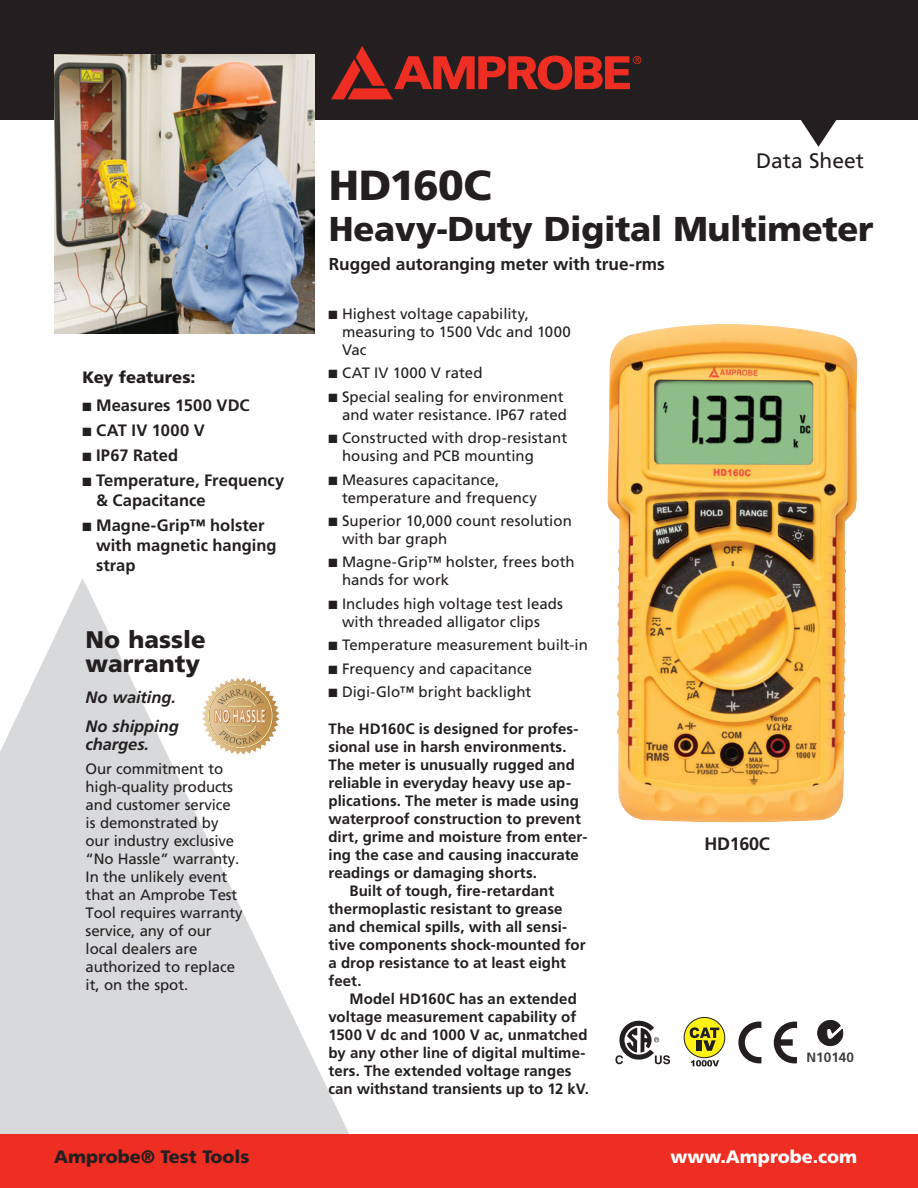
<style>
.page{position:relative;width:918px;height:1188px;background:#fff}
.page>*{position:absolute;margin:0;border:0;box-sizing:border-box;transform-origin:0 0}
.t1{font:900 42px "Frutiger";letter-spacing:-.015em;color:#231f20}
.t2{font:900 34.5px "Frutiger";letter-spacing:-.01em;color:#231f20}
.t3{font:900 24px/24px "Frutiger";color:#231f20}
.t4{font:21px "Frutiger";color:#231f20}
.t5{font:900 18px "Frutiger";color:#231f20}
.t6{font:900 18px "Frutiger";color:#fff}
.t7{font:700 18px "Frutiger";letter-spacing:-.02em;color:#231f20}
.t8{font:700 17.25px "Frutiger";color:#231f20}
.t9{font:700 16.5px/25.2px "Frutiger";color:#231f20}
.t10{font:italic 700 16.5px/28.5px "Frutiger";letter-spacing:-.005em;color:#231f20}
.t11{font:900 16.5px "Frutiger";color:#231f20}
.t12{font:15px/18px "Frutiger";color:#231f20}
.t13{font:700 15px "Frutiger";letter-spacing:.005em;color:#231f20}
.t14{font:700 13.5px "Frutiger";color:#3f3f40}
.t15{font:12px/25.2px "Zapf Dingbats ITC";color:#231f20;text-align:justify}
</style>
<div class="page">
<svg style="left:0;top:578px;width:349px;height:556px;fill:#d8d9db"></svg>
<div style="left:0;top:0;width:918px;height:120px;background:#231f20"></div>
<div style="left:0;top:1134px;width:918px;height:54px;background:#ee2e22"></div>
<svg style="left:331px;top:46px;width:310px;height:53px"></svg>
<svg style="left:801px;top:120px;width:36px;height:27px"></svg>
<svg style="left:202px;top:678px;width:77px;height:77px"></svg>
<img style="left:54px;top:54px;width:261px;height:280px">
<img style="left:607px;top:324px;width:250px;height:499px">
<svg style="left:684px;top:1017px;width:41px;height:41px"></svg>
<div style="left:684px;top:1017px;width:41px;height:41px;border:1px solid #231f20;border-radius:50%"></div>
<svg style="left:691px;top:1060px;width:28px;height:7px"></svg>
<svg style="left:690px;top:1027px;width:29px;height:24px"></svg>
<svg style="left:817px;top:1020px;width:27px;height:27px"></svg>
<svg style="left:615px;top:1021px;width:55px;height:43px"></svg>
<svg style="left:774px;top:1022px;width:23px;height:41px"></svg>
<svg style="left:738px;top:1022px;width:23px;height:41px"></svg>
<h3 class="t4" style="left:756px;top:148px;width:109px">Data Sheet</h3>
<p class="t11" style="left:83px;top:368px;width:115px">Key features:</p>
<p class="t9" style="left:96px;top:392px;width:190px">Measures 1500 VDC<br>CAT IV 1000 V<br>IP67 Rated<br>Temperature, Frequency</p>
<p class="t9" style="left:96px;top:488px;width:170px">&amp; Capacitance<br>Magne-Grip™ holster</p>
<p class="t9" style="left:96px;top:535px;width:182px;line-height:19.8px">with magnetic hanging strap</p>
<p class="t15" style="left:83px;top:394px;width:11px">■ ■ ■ ■</p>
<p class="t15" style="left:83px;top:515px;width:11px">■</p>
<h3 class="t3" style="left:86px;top:627px;width:122px">No hassle warranty</h3>
<p class="t10" style="left:86px;top:683px;width:95px">No waiting.<br>No shipping</p>
<p class="t10" style="left:86px;top:730px;width:65px">charges.</p>
<p class="t12" style="left:86px;top:760px;width:158px">Our commitment to high-quality products and customer service is demonstrated by our industry exclusive “No Hassle” warranty.<br>In the unlikely event that an Amprobe Test<br>Tool requires warranty service, any of our local dealers are authorized to replace it, on the spot.</p>
<h1 class="t1" style="left:329px;top:160px;width:164px">HD160C</h1>
<h2 class="t2" style="left:329px;top:208px;width:546px">Heavy-Duty Digital Multimeter</h2>
<p class="t8" style="left:329px;top:254px;width:337px">Rugged autoranging meter with true-rms</p>
<p class="t12" style="left:342px;top:305px;width:230px">Highest voltage capability, measuring to 1500 Vdc and 1000<br>Vac</p>
<p class="t12" style="left:342px;top:361px;width:223px;line-height:23.4px">CAT IV 1000 V rated<br>Special sealing for environment</p>
<p class="t12" style="left:342px;top:403px;width:227px;line-height:23.4px">and water resistance. IP67 rated<br>Constructed with drop-resistant</p>
<p class="t12" style="left:342px;top:444px;width:193px;line-height:23.4px">housing and PCB mounting<br>Measures capacitance,</p>
<p class="t12" style="left:342px;top:486px;width:231px;line-height:23.4px">temperature and frequency<br>Superior 10,000 count resolution</p>
<p class="t12" style="left:342px;top:527px;width:234px;line-height:23.4px">with bar graph<br>Magne-Grip™ holster, frees both</p>
<p class="t12" style="left:342px;top:568px;width:223px;line-height:23.4px">hands for work<br>Includes high voltage test leads</p>
<p class="t12" style="left:342px;top:610px;width:247px;line-height:23.4px">with threaded alligator clips<br>Temperature measurement built-in<br>Frequency and capacitance<br>Digi-Glo™ bright backlight</p>
<p class="t13" style="left:328px;top:720px;width:252px">The HD160C is designed for profes-</p>
<p class="t13" style="left:328px;top:738px;width:240px">sional use in harsh environments.</p>
<p class="t13" style="left:328px;top:756px;width:248px">The meter is unusually rugged and</p>
<p class="t13" style="left:328px;top:774px;width:244px">reliable in everyday heavy use ap-</p>
<p class="t13" style="left:328px;top:792px;width:252px">plications. The meter is made using</p>
<p class="t13" style="left:328px;top:810px;width:254px">waterproof construction to prevent</p>
<p class="t13" style="left:328px;top:828px;width:260px">dirt, grime and moisture from enter-</p>
<p class="t13" style="left:328px;top:846px;width:252px">ing the case and causing inaccurate</p>
<p class="t13" style="left:328px;top:864px;width:210px">readings or damaging shorts.</p>
<p class="t13" style="left:350px;top:882px;width:206px">Built of tough, fire-retardant</p>
<p class="t13" style="left:328px;top:900px;width:235px">thermoplastic resistant to grease</p>
<p class="t13" style="left:328px;top:918px;width:240px">and chemical spills, with all sensi-</p>
<p class="t13" style="left:328px;top:936px;width:259px">tive components shock-mounted for</p>
<p class="t13" style="left:328px;top:954px;width:239px">a drop resistance to at least eight</p>
<p class="t13" style="left:328px;top:972px;width:35px">feet.</p>
<p class="t13" style="left:350px;top:990px;width:229px">Model HD160C has an extended</p>
<p class="t13" style="left:328px;top:1008px;width:249px">voltage measurement capability of</p>
<p class="t13" style="left:328px;top:1026px;width:261px">1500 V dc and 1000 V ac, unmatched</p>
<p class="t13" style="left:328px;top:1044px;width:259px">by any other line of digital multime-</p>
<p class="t13" style="left:328px;top:1062px;width:245px">ters. The extended voltage ranges</p>
<p class="t13" style="left:328px;top:1080px;width:262px">can withstand transients up to 12 kV.</p>
<p class="t15" style="left:328px;top:302px;width:11px">■</p>
<p class="t15" style="left:328px;top:427px;width:11px">■</p>
<p class="t15" style="left:328px;top:468px;width:11px">■</p>
<p class="t15" style="left:328px;top:509px;width:11px">■</p>
<p class="t15" style="left:328px;top:551px;width:11px">■</p>
<p class="t15" style="left:328px;top:592px;width:11px">■</p>
<p class="t15" style="left:328px;top:634px;width:11px;line-height:23.4px">■ ■ ■</p>
<p class="t7" style="left:705px;top:834px;width:67px">HD160C</p>
<p class="t14" style="left:806px;top:1049px;width:49px">N10140</p>
<p class="t5" style="left:54px;top:1146px;width:197px">Amprobe® Test Tools</p>
<p class="t6" style="left:670px;top:1146px;width:188px">www.Amprobe.com</p>
</div>
